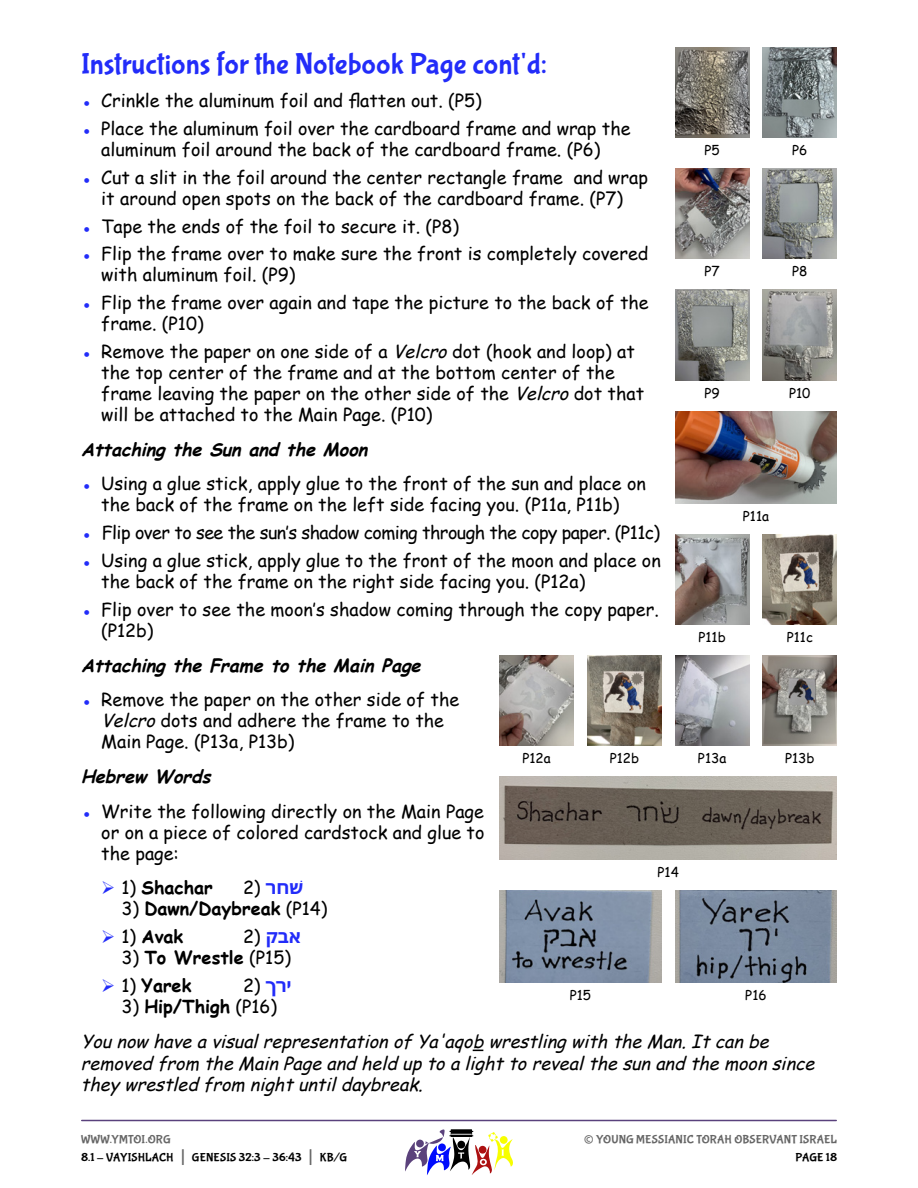
<style>
.page{position:relative;width:918px;height:1188px;background:#fff}
.page>*{position:absolute;margin:0;border:0;box-sizing:border-box;transform-origin:0 0}
.t1{font:30px "Bubblegum Sans";color:#222cf9}
.t2{font:27px "Bubblegum Sans";color:#666}
.t3{font:18px/21px "Comic Sans MS";color:#000}
.t4{font:italic 18px/35.1px "Comic Sans MS";color:#000}
.t5{font:italic 700 18px "Comic Sans MS";color:#000}
.t6{font:18px "Comic Sans MS";letter-spacing:-.03em;color:#000}
.t7{font:700 18px "Comic Sans MS";color:#000}
.t8{font:700 18px "Noto Sans Hebrew";color:#222cf9}
.t9{font:13.5px "Comic Sans MS";color:#000}
.t10{font:12px/18px "Bubblegum Sans";letter-spacing:.01em;color:#000}
.t11{font:12px "Bubblegum Sans";letter-spacing:.01em;color:#666}
.s1{color:#222cf9}
.s2{font-style:italic}
.s3{font-family:"Comic Sans MS";font-weight:400;color:#000}
.s4{font-weight:400}
.s5{font-style:normal}
.s6{font-weight:700;font-style:normal}
.s7{color:#666}
.s8{font-size:21px;color:#666}
</style>
<div class="page">
<hr style="left:82px;top:1120px;width:754px;height:1px;background:#59417c">
<svg style="left:405px;top:1129px;width:108px;height:46px"></svg>
<img style="left:675px;top:290px;width:74px;height:90px">
<img style="left:763px;top:290px;width:74px;height:90px">
<img style="left:500px;top:777px;width:337px;height:83px">
<img style="left:500px;top:891px;width:162px;height:92px">
<img style="left:675px;top:891px;width:162px;height:92px">
<img style="left:675px;top:411px;width:162px;height:92px">
<img style="left:763px;top:534px;width:74px;height:91px">
<img style="left:675px;top:534px;width:74px;height:91px">
<img style="left:587px;top:656px;width:75px;height:90px">
<img style="left:500px;top:656px;width:74px;height:90px">
<img style="left:763px;top:656px;width:74px;height:90px">
<img style="left:675px;top:656px;width:74px;height:90px">
<img style="left:763px;top:47px;width:74px;height:90px">
<img style="left:675px;top:47px;width:74px;height:90px">
<img style="left:763px;top:169px;width:74px;height:90px">
<img style="left:675px;top:169px;width:74px;height:90px">
<h1 class="t1" style="left:81px;top:51px;width:467px">Instructions for the Notebook Page cont'd:</h1>
<p class="t3" style="left:81px;top:90px;width:402px"><span class="s1">●</span> Crinkle the aluminum foil and flatten out. (P5)</p>
<p class="t3" style="left:81px;top:120px;width:551px;text-align:center"><span class="s1">●</span> Place the aluminum foil over the cardboard frame and wrap the aluminum foil around the back of the cardboard frame. (P6)</p>
<p class="t3" style="left:81px;top:166px;width:569px;text-align:center"><span class="s1">●</span> Cut a slit in the foil around the center rectangle frame and wrap it around open spots on the back of the cardboard frame. (P7)</p>
<p class="t3" style="left:81px;top:217px;width:380px"><span class="s1">●</span> Tape the ends of the foil to secure it. (P8)</p>
<p class="t3" style="left:101px;top:245px;width:549px;text-indent:-20px"><span class="s1">●</span> Flip the frame over to make sure the front is completely covered with aluminum foil. (P9)</p>
<p class="t3" style="left:101px;top:294px;width:549px;text-indent:-20px"><span class="s1">●</span> Flip the frame over again and tape the picture to the back of the frame. (P10)</p>
<p class="t3" style="left:101px;top:343px;width:544px;text-indent:-20px"><span class="s1">●</span> Remove the paper on one side of a <span class="s2">Velcro</span> dot (hook and loop) at the top center of the frame and at the bottom center of the frame leaving the paper on the other side of the <span class="s2">Velcro</span> dot that will be attached to the Main Page. (P10)</p>
<p class="t5" style="left:81px;top:442px;width:292px">Attaching the Sun and the Moon</p>
<p class="t3" style="left:81px;top:475px;width:567px;text-align:center"><span class="s1">●</span> Using a glue stick, apply glue to the front of the sun and place on the back of the frame on the left side facing you. (P11a, P11b)</p>
<p class="t6" style="left:81px;top:519px;width:581px"><span class="s1">●</span> Flip over to see the sun’s shadow coming through the copy paper. (P11c)</p>
<p class="t3" style="left:101px;top:552px;width:561px;text-indent:-20px"><span class="s1">●</span> Using a glue stick, apply glue to the front of the moon and place on the back of the frame on the right side facing you. (P12a)</p>
<p class="t3" style="left:101px;top:598px;width:559px;text-indent:-20px"><span class="s1">●</span> Flip over to see the moon’s shadow coming through the copy paper. (P12b)</p>
<p class="t5" style="left:81px;top:657px;width:346px">Attaching the Frame to the Main Page</p>
<p class="t3" style="left:101px;top:691px;width:360px;text-indent:-20px"><span class="s1">●</span> Remove the paper on the other side of the<br><span class="s2">Velcro</span> dots and adhere the frame to the<br>Main Page. (P13a, P13b)</p>
<p class="t5" style="left:81px;top:769px;width:136px">Hebrew Words</p>
<p class="t3" style="left:101px;top:803px;width:385px;text-align:justify;text-indent:-20px"><span class="s1">●</span> Write the following directly on the Main Page or on a piece of colored cardstock and glue to the page:</p>
<p class="t8" style="left:243px;top:879px;width:62px"><span class="s3">2</span> חר<span class="s3">(</span> ש ׁ</p>
<p class="t9" style="left:704px;top:144px;width:17px">P5</p>
<p class="t9" style="left:792px;top:144px;width:17px">P6</p>
<p class="t9" style="left:704px;top:265px;width:17px">P7</p>
<p class="t9" style="left:792px;top:265px;width:17px">P8</p>
<p class="t9" style="left:704px;top:387px;width:17px">P9</p>
<p class="t9" style="left:789px;top:387px;width:23px">P10</p>
<p class="t9" style="left:743px;top:510px;width:28px">P11a</p>
<p class="t9" style="left:699px;top:631px;width:29px">P11b</p>
<p class="t9" style="left:787px;top:631px;width:28px">P11c</p>
<p class="t9" style="left:522px;top:752px;width:30px">P12a</p>
<p class="t9" style="left:610px;top:752px;width:31px">P12b</p>
<p class="t9" style="left:698px;top:752px;width:30px">P13a</p>
<p class="t9" style="left:785px;top:752px;width:31px">P13b</p>
<p class="t9" style="left:658px;top:866px;width:23px">P14</p>
<p class="t7" style="left:122px;top:880px;width:93px"><span class="s4">1)</span> Shachar</p>
<p class="t7" style="left:122px;top:901px;width:207px"><span class="s4">3)</span> Dawn/Daybreak <span class="s4">(P14)</span></p>
<p class="t8" style="left:243px;top:927px;width:60px"><span class="s3">2</span> ק<span class="s3">(</span> אב</p>
<p class="t7" style="left:122px;top:929px;width:63px"><span class="s4">1)</span> Avak</p>
<p class="t7" style="left:122px;top:950px;width:171px"><span class="s4">3)</span> To Wrestle <span class="s4">(P15)</span></p>
<p class="t8" style="left:243px;top:976px;width:50px"><span class="s3">2</span> ירך<span class="s3">(</span></p>
<p class="t7" style="left:122px;top:977px;width:71px"><span class="s4">1)</span> Yarek</p>
<p class="t4" style="left:81px;top:991px;width:694px;text-indent:40px"><span class="s5">3)</span> <span class="s6">Hip/Thigh</span> <span class="s5">(P16)<br></span>You now have a visualrepresentation of Ya'aqob wrestling with the Man.It can be</p>
<p class="t4" style="left:81px;top:1054px;width:739px;line-height:21.6px">removed from the Main Page and held up to a light to revealthe sun and the moon since they wrestled from night untilday break.</p>
<p class="t9" style="left:570px;top:989px;width:23px">P15</p>
<p class="t9" style="left:745px;top:989px;width:23px">P16</p>
<p class="t10" style="left:81px;top:1131px;width:268px"><span class="s7">WWW.YMTOI.ORG<br></span>8.1 - VAYISHLACH <span class="s8">|</span> GENESIS 32:3 - 36:43 <span class="s8">|</span> KB/G</p>
<h2 class="t2" style="left:584px;top:1128px;width:12px">©</h2>
<p class="t11" style="left:596px;top:1134px;width:242px">YOUNG MESSIANIC TORAH OBSERVANT ISRAEL</p>
<p class="t10" style="left:796px;top:1149px;width:43px">PAGE 18</p>
</div>
